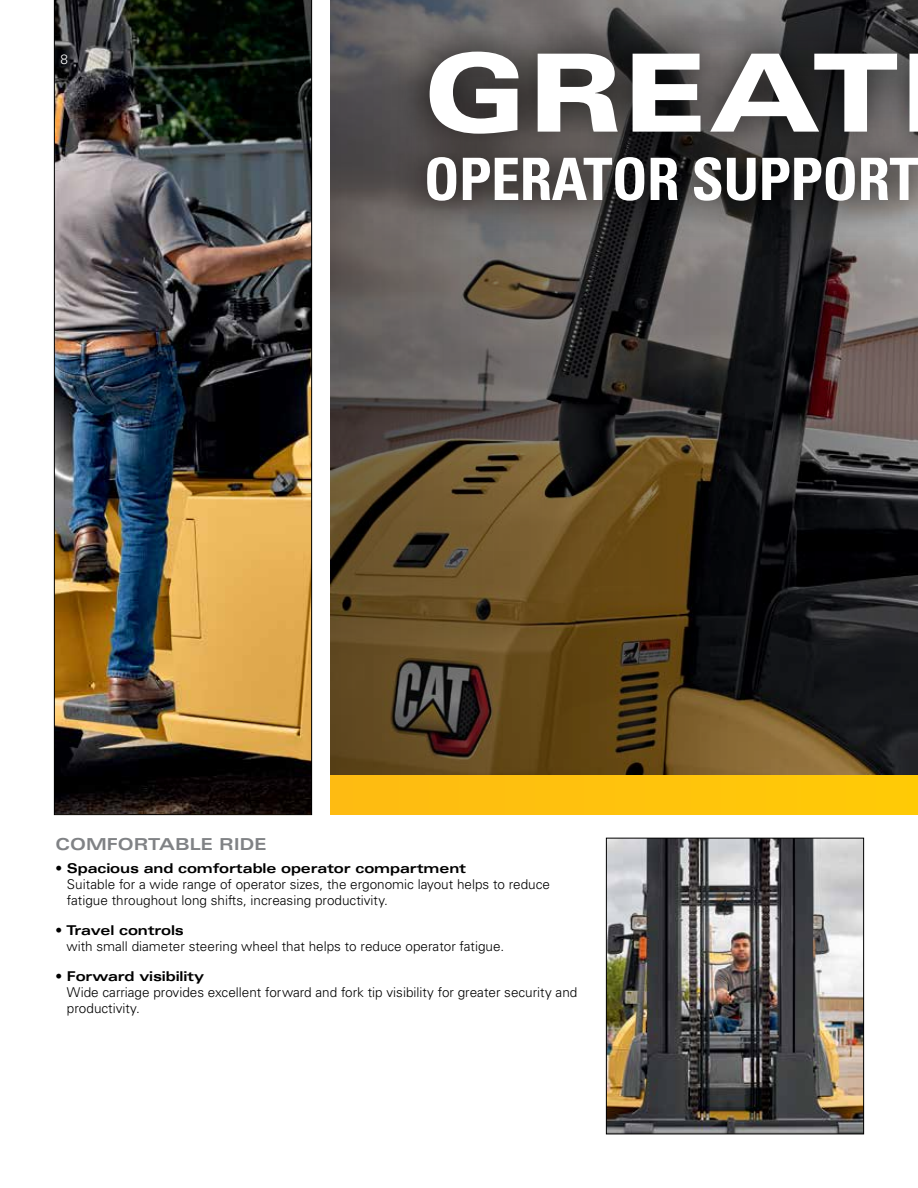
<style>
.page{position:relative;width:918px;height:1188px;background:#fff}
.page>*{position:absolute;margin:0;border:0;box-sizing:border-box;transform-origin:0 0}
.t1{font:900 expanded 108px "Univers LT Std";letter-spacing:-.01em;color:#fff}
.t2{font:700 condensed 58.5px "Univers LT Std";letter-spacing:-.01em;color:#fff}
.t3{font:700 expanded 16.5px "Univers LT Std";color:#808285}
.t4{font:300 13.5px/16.2px "Univers LT Std";color:#000}
.t5{font:700 expanded 13.5px "Univers LT Std";letter-spacing:-.01em;color:#000}
.t6{font:300 13.5px "Univers LT Std";color:#fff}
</style>
<div class="page">
<svg style="left:330px;top:0;width:588px;height:775px;background:#4e412f"></svg>
<svg style="left:391px;top:14px;width:527px;height:223px;background:#454343"></svg>
<div style="left:330px;top:775px;width:588px;height:40px;background:#ffc30d"></div>
<img style="left:54px;top:0;width:258px;height:815px">
<img style="left:608px;top:840px;width:254px;height:292px">
<div style="left:606px;top:838px;width:258px;height:296px;border:1px solid #000"></div>
<p class="t6" style="left:60px;top:51px;width:9px">8</p>
<h1 class="t1" style="left:424px;top:30px;width:477px">GREAT</h1>
<h2 class="t2" style="left:424px;top:143px;width:496px">OPERATOR SUPPORT</h2>
<h1 class="t1" style="left:424px;top:30px;width:517px">COMFO</h1>
<h2 class="t2" style="left:424px;top:143px;width:473px">LIK NEVER BEFORE</h2>
<p class="t3" style="left:56px;top:834px;width:213px">COMFORTABLE RIDE</p>
<p class="t5" style="left:56px;top:860px;width:412px">• Spacious and comfortable operator compartment</p>
<p class="t4" style="left:67px;top:876px;width:485px">Suitable for a wide range of operator sizes, the ergonomic layout helps to reduce fatigue throughout long shifts, increasing productivity.</p>
<p class="t5" style="left:56px;top:922px;width:130px">• Travel controls</p>
<p class="t4" style="left:66px;top:938px;width:439px">with small diameter steering wheel that helps to reduce operator fatigue.</p>
<p class="t5" style="left:56px;top:968px;width:150px">• Forward visibility</p>
<p class="t4" style="left:67px;top:984px;width:512px">Wide carriage provides excellent forward and fork tip visibility for greater security and productivity.</p>
</div>
